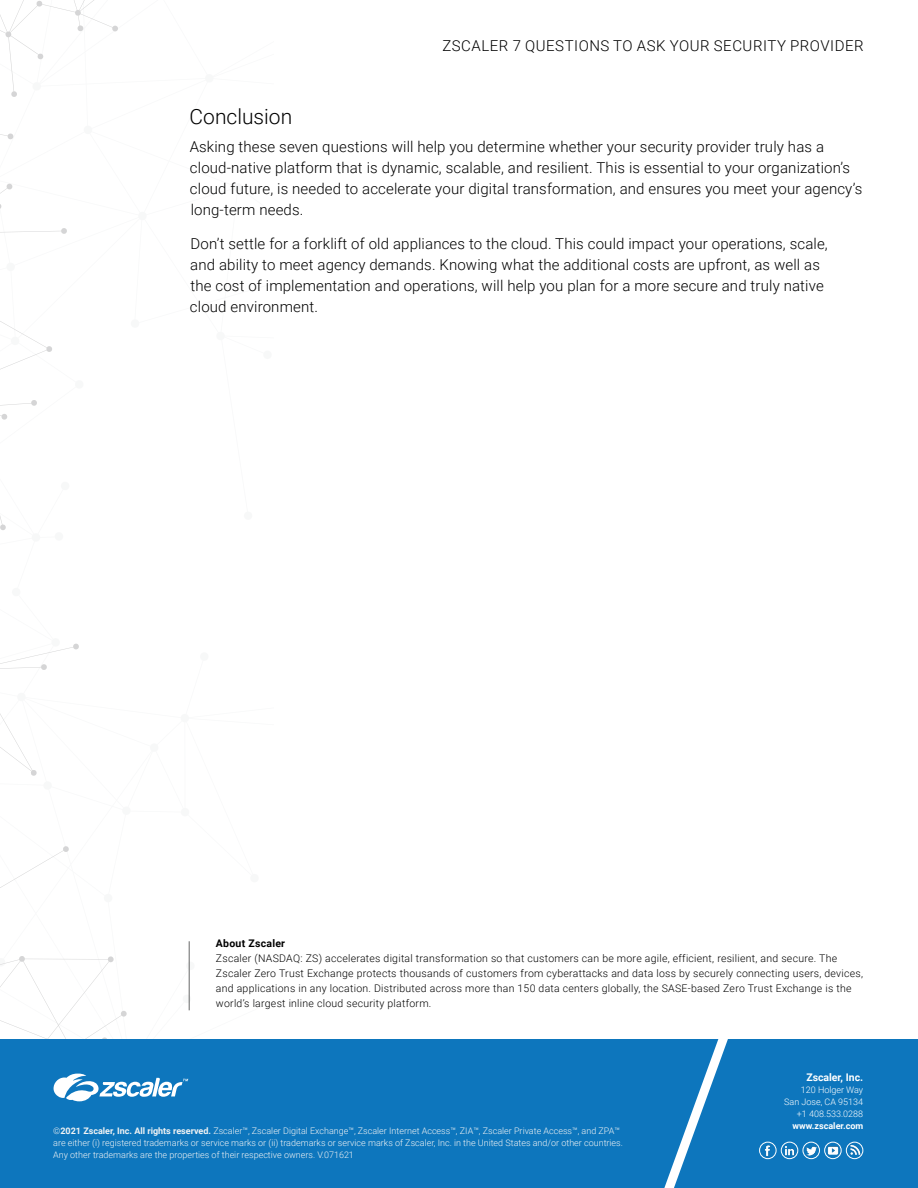
<style>
.page{position:relative;width:918px;height:1188px;background:#fff}
.page>*{position:absolute;margin:0;border:0;box-sizing:border-box;transform-origin:0 0}
.t1{font:300 21px "Roboto";color:#000}
.t2{font:300 15px/21px "Roboto";letter-spacing:.01em;color:#000}
.t3{font:300 15px "Roboto";letter-spacing:.035em;color:#000}
.t4{font:300 10.5px/15px "Roboto";letter-spacing:.025em;color:#000}
.t5{font:700 10.5px "Roboto";color:#fff}
.t6{font:700 10.5px "Roboto";letter-spacing:.025em;color:#000}
.t7{font:300 9px/12px "Roboto";color:#f1f3f4}
.t8{font:300 9px/12px "Roboto";color:#fff;text-align:right}
.t9{font:700 9px "Roboto";color:#fff}
.s1{font-weight:700}
</style>
<div class="page">
<svg style="left:0;top:0;width:190px;height:1039px"></svg>
<div style="left:0;top:1039px;width:918px;height:149px;background:#0d76bd"></div>
<svg style="left:53px;top:1074px;width:135px;height:27px"></svg>
<svg style="left:664px;top:1039px;width:64px;height:149px"></svg>
<img style="left:825px;top:1142px;width:16px;height:17px;border-radius:8px">
<div style="left:824px;top:1142px;width:18px;height:17px;border:1px solid #fff;border-radius:50%"></div>
<img style="left:760px;top:1142px;width:16px;height:17px;border-radius:8px">
<div style="left:759px;top:1142px;width:17px;height:17px;border:1px solid #fff;border-radius:50%"></div>
<img style="left:781px;top:1142px;width:17px;height:17px;border-radius:8px">
<div style="left:781px;top:1142px;width:17px;height:17px;border:1px solid #fff;border-radius:50%"></div>
<img style="left:803px;top:1142px;width:16px;height:17px;border-radius:8px">
<div style="left:803px;top:1142px;width:17px;height:17px;border:1px solid #fff;border-radius:50%"></div>
<img style="left:846px;top:1142px;width:17px;height:17px;border-radius:8px">
<div style="left:846px;top:1142px;width:17px;height:17px;border:1px solid #fff;border-radius:50%"></div>
<hr style="left:189px;top:941px;width:1px;height:69px;background:#666767">
<p class="t3" style="left:442px;top:35px;width:423px">ZSCALER 7 QUESTIONS TO ASK YOUR SECURITY PROVIDER</p>
<h1 class="t1" style="left:190px;top:102px;width:104px">Conclusion</h1>
<p class="t2" style="left:190px;top:135px;width:674px">Asking these seven questions will help you determine whether your security provider truly has a cloud-native platform that is dynamic, scalable, and resilient. This is essential to your organization’s cloud future, is needed to accelerate your digital transformation, and ensures you meet your agency’s long-term needs.</p>
<p class="t2" style="left:190px;top:233px;width:639px">Don’t settle for a forklift of old appliances to the cloud. This could impact your operations, scale, and ability to meet agency demands. Knowing what the additional costs are upfront, as well as the cost of implementation and operations, will help you plan for a more secure and truly native cloud environment.</p>
<p class="t6" style="left:216px;top:936px;width:71px">About Zscaler</p>
<p class="t4" style="left:216px;top:951px;width:649px">Zscaler (NASDAQ: ZS) accelerates digital transformation so that customers can be more agile, efficient, resilient, and secure. The Zscaler Zero Trust Exchange protects thousands of customers from cyberattacks and data loss by securely connecting users, devices, and applications in any location. Distributed across more than 150 data centers globally, the SASE-based Zero Trust Exchange is the world’s largest inline cloud security platform.</p>
<p class="t7" style="left:53px;top:1124px;width:571px">©<span class="s1">2021 Zscaler, Inc. All rights reserved.</span> Zscaler™, Zscaler Digital Exchange™, Zscaler Internet Access™, ZIA™, Zscaler Private Access™, and ZPA™ are either (i) registered trademarks or service marks or (ii) trademarks or service marks of Zscaler, Inc. in the United States and/or other countries.<br>Any other trademarks are the properties of their respective owners. V.071621</p>
<p class="t5" style="left:806px;top:1070px;width:58px">Zscaler, Inc.</p>
<p class="t8" style="left:784px;top:1084px;width:80px">120 Holger Way<br>San Jose, CA 95134 +1 408.533.0288</p>
<p class="t9" style="left:793px;top:1120px;width:72px">www.zscaler.com</p>
</div>
